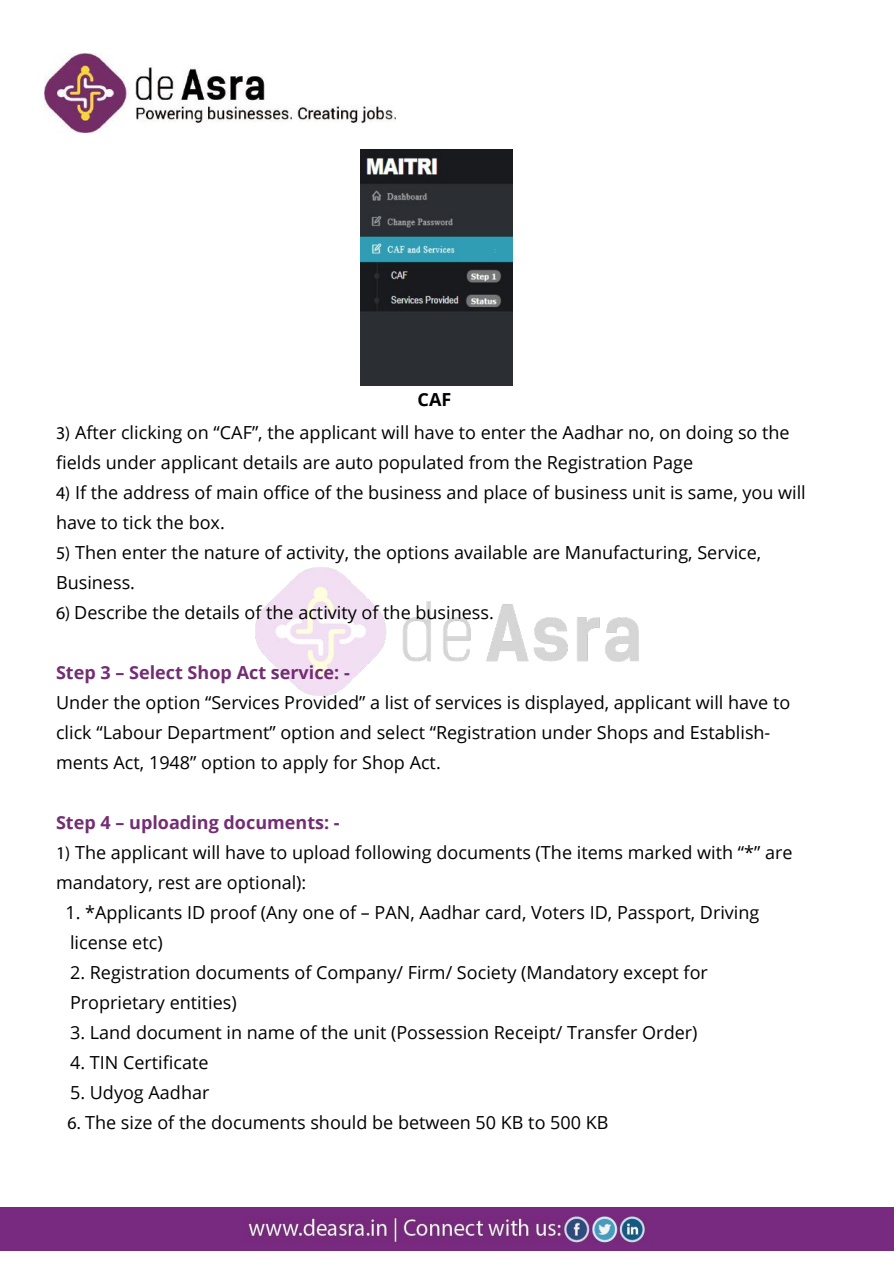
<style>
.page{position:relative;width:894px;height:1263px;background:#fff}
.page>*{position:absolute;margin:0;border:0;box-sizing:border-box;transform-origin:0 0}
.t1{font:18px/30px "Open Sans";color:#000}
.t2{font:700 18px "Open Sans";color:#732e73}
.t3{font:700 18px "Open Sans";color:#000}
.s1{font-family:"Myriad Pro"}
</style>
<div class="page">
<img style="left:255px;top:568px;width:383px;height:127px">
<img style="left:44px;top:53px;width:351px;height:80px">
<img style="left:0;top:1208px;width:893px;height:42px">
<img style="left:360px;top:150px;width:152px;height:236px">
<p class="t3" style="left:417px;top:387px;width:35px">CAF</p>
<p class="t1" style="left:56px;top:417px;width:734px"><span class="s1">3)</span> After clicking on “CAF”, the applicant will have to enter the Aadhar no, on doing so the fields under applicant details are auto populated from the Registration Page</p>
<p class="t1" style="left:56px;top:477px;width:751px"><span class="s1">4)</span> If the address of main office of the business and place of business unit is same, you will have to tick the box.</p>
<p class="t1" style="left:56px;top:537px;width:706px"><span class="s1">5)</span> Then enter the nature of activity, the options available are Manufacturing, Service,<br>Business.</p>
<p class="t1" style="left:56px;top:597px;width:439px"><span class="s1">6)</span> Describe the details of the activity of the business.</p>
<p class="t2" style="left:56px;top:660px;width:295px">Step 3 – Select Shop Act service: -</p>
<p class="t1" style="left:56px;top:687px;width:735px">Under the option “Services Provided” a list of services is displayed, applicant will have to click “Labour Department” option and select “Registration under Shops and Establish&shy;ments Act, 1948” option to apply for Shop Act.</p>
<p class="t2" style="left:56px;top:810px;width:285px">Step 4 – uploading documents: -</p>
<p class="t1" style="left:56px;top:837px;width:737px"><span class="s1">1)</span> The applicant will have to upload following documents (The items marked with “*” are mandatory, rest are optional):</p>
<p class="t1" style="left:65px;top:897px;width:695px">1. *Applicants ID proof (Any one of – PAN, Aadhar card, Voters ID, Passport, Driving license etc)</p>
<p class="t1" style="left:70px;top:957px;width:639px">2. Registration documents of Company/ Firm/ Society (Mandatory except for<br>Proprietary entities)</p>
<p class="t1" style="left:70px;top:1017px;width:628px">3. Land document in name of the unit (Possession Receipt/ Transfer Order)</p>
<p class="t1" style="left:70px;top:1047px;width:140px">4. TIN Certificate</p>
<p class="t1" style="left:70px;top:1077px;width:141px">5. Udyog Aadhar</p>
<p class="t1" style="left:67px;top:1107px;width:542px"><span class="s1">6.</span> The size of the documents should be between 50 KB to 500 KB</p>
</div>
